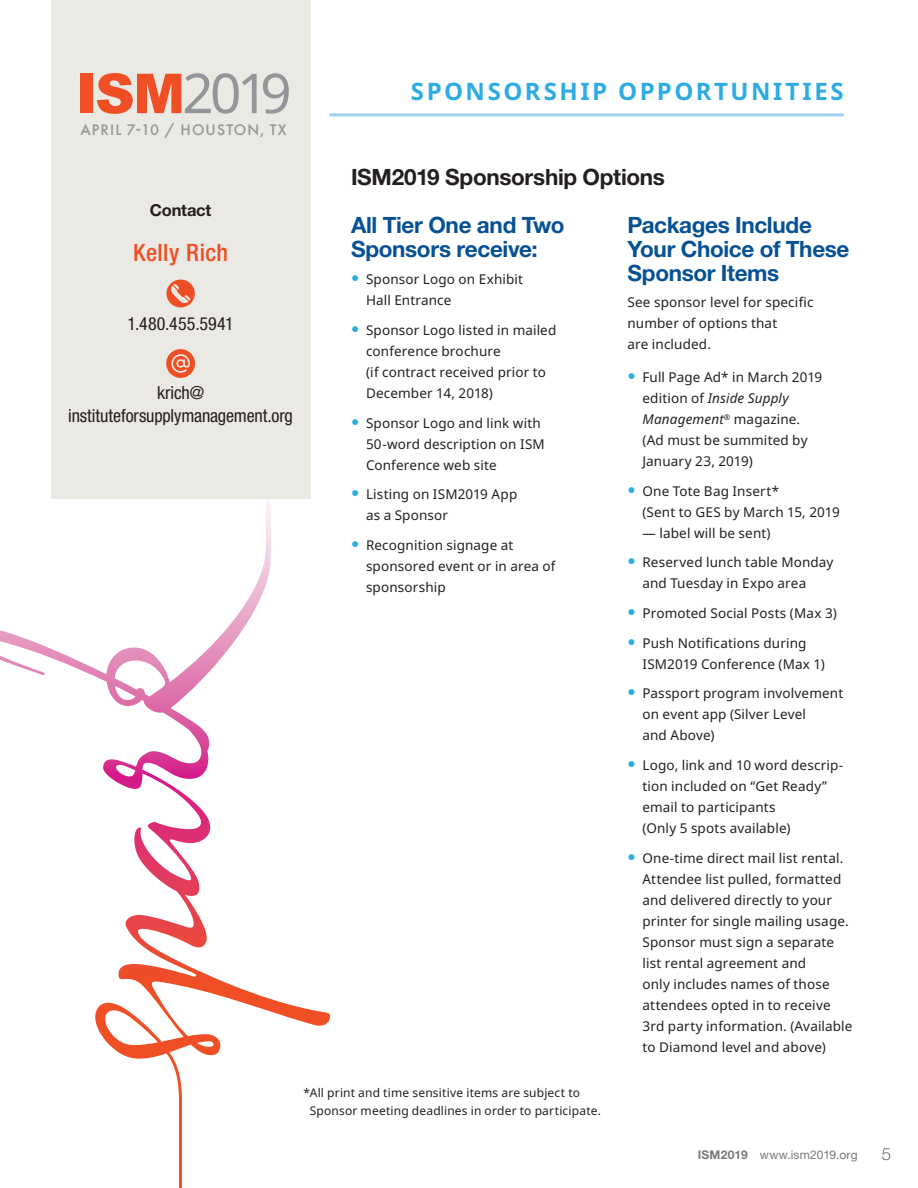
<style>
.page{position:relative;width:918px;height:1188px;background:#fff}
.page>*{position:absolute;margin:0;border:0;box-sizing:border-box;transform-origin:0 0}
.t1{font:55.05px "Noto Sans";color:#939598}
.t2{font:700 24px "Noto Sans";letter-spacing:.105em;color:#2cace2}
.t3{font:500 condensed 24px "Helvetica Neue LT Std";letter-spacing:.02em;color:#f04e25}
.t4{font:700 22.5px/24px "Helvetica Neue LT Std";letter-spacing:-.015em;color:#065193}
.t5{font:700 22.5px "Helvetica Neue LT Std";letter-spacing:-.015em;color:#231f20}
.t6{font:condensed 18px/22.5px "Helvetica Neue LT Std";letter-spacing:-.005em;color:#231f20;text-align:center}
.t7{font:700 16.5px "Helvetica Neue LT Std";letter-spacing:-.01em;color:#231f20}
.t8{font:100 16.5px "Helvetica Neue LT Std";color:#231f20}
.t9{font:500 15.9px "Futura PT";letter-spacing:.065em;color:#939598}
.t10{font:13.5px/21px "Noto Sans";letter-spacing:.01em;color:#231f20}
.t11{font:12px/18px "Noto Sans";letter-spacing:.015em;color:#231f20}
.t12{font:12px "Helvetica Neue LT Std";letter-spacing:.015em;color:#77787b}
.s1{font-family:"Arial";font-weight:900;color:#f04e25}
.s2{font-family:"Helvetica Neue LT Std";font-weight:700;font-size:16.5px;color:#2cace2}
.s3{font-style:italic}
.s4{font-weight:700}
</style>
<div class="page">
<svg style="left:0;top:489px;width:330px;height:699px"></svg>
<div style="left:51px;top:0;width:259px;height:499px;background:#eae9e4"></div>
<hr style="left:329px;top:113px;width:515px;height:3px;background:#a0cfef">
<div style="left:166px;top:280px;width:29px;height:27px;background:#f04e25;border-radius:50%"></div>
<svg style="left:170px;top:284px;width:20px;height:20px"></svg>
<svg style="left:166px;top:349px;width:29px;height:29px"></svg>
<h1 class="t1" style="left:76px;top:54px;width:217px"><span class="s1">ISM</span>2019</h1>
<p class="t9" style="left:80px;top:120px;width:208px">APRIL 7-10 / HOUSTON, TX</p>
<p class="t7" style="left:150px;top:200px;width:63px">Contact</p>
<h2 class="t3" style="left:133px;top:238px;width:97px">Kelly Rich</h2>
<h3 class="t6" style="left:128px;top:312px;width:108px">1.480.455.5941</h3>
<h3 class="t6" style="left:68px;top:381px;width:226px">krich@ instituteforsupplymanagement.org</h3>
<h2 class="t2" style="left:411px;top:74px;width:434px">SPONSORSHIP OPPORTUNITIES</h2>
<h3 class="t5" style="left:351px;top:163px;width:316px">ISM2019 Sponsorship Options</h3>
<h3 class="t4" style="left:351px;top:212px;width:215px">All Tier One and Two<br>Sponsors receive:</h3>
<p class="t10" style="left:366px;top:269px;width:159px;text-indent:-15px"><span class="s2">•</span> Sponsor Logo on Exhibit<br>Hall Entrance</p>
<p class="t10" style="left:366px;top:320px;width:192px;text-indent:-15px"><span class="s2">•</span> Sponsor Logo listed in mailed conference brochure<br>(if contract received prior to<br>December 14, 2018)</p>
<p class="t10" style="left:366px;top:413px;width:180px;text-indent:-15px"><span class="s2">•</span> Sponsor Logo and link with<br>50-word description on ISM<br>Conference web site</p>
<p class="t10" style="left:366px;top:484px;width:153px;text-indent:-15px"><span class="s2">•</span> Listing on ISM2019 App as a Sponsor</p>
<p class="t10" style="left:366px;top:535px;width:191px;text-indent:-15px"><span class="s2">•</span> Recognition signage at sponsored event or in area of sponsorship</p>
<h3 class="t4" style="left:627px;top:212px;width:224px">Packages Include<br>Your Choice of These<br>Sponsor Items</h3>
<p class="t10" style="left:627px;top:292px;width:188px">See sponsor level for specific number of options that<br>are included.</p>
<p class="t10" style="left:642px;top:367px;width:181px;text-indent:-15px"><span class="s2">•</span> Full Page Ad* in March 2019 edition of <span class="s3">Inside Supply<br>Management</span><sup>®</sup> magazine. (Ad must be summited by<br>January 23, 2019)</p>
<p class="t10" style="left:642px;top:481px;width:199px;text-indent:-15px"><span class="s2">•</span> One Tote Bag Insert*<br>(Sent to GES by March 15, 2019</p>
<p class="t10" style="left:642px;top:523px;width:130px">— label will be sent)</p>
<p class="t10" style="left:642px;top:552px;width:193px;text-indent:-15px"><span class="s2">•</span> Reserved lunch table Monday and Tuesday in Expo area</p>
<p class="t10" style="left:627px;top:603px;width:211px"><span class="s2">•</span> Promoted Social Posts (Max 3)</p>
<p class="t10" style="left:642px;top:633px;width:184px;text-indent:-15px"><span class="s2">•</span> Push Notifications during<br>ISM2019 Conference (Max 1)</p>
<p class="t10" style="left:642px;top:683px;width:202px;text-indent:-15px"><span class="s2">•</span> Passport program involvement on event app (Silver Level<br>and Above)</p>
<p class="t10" style="left:642px;top:755px;width:202px;text-indent:-15px"><span class="s2">•</span> Logo, link and 10 word descrip&shy;tion included on “Get Ready” email to participants<br>(Only 5 spots available)</p>
<p class="t10" style="left:642px;top:848px;width:212px;text-indent:-15px"><span class="s2">•</span> One-time direct mail list rental.<br>Attendee list pulled, formatted and delivered directly to your printer for single mailing usage.<br>Sponsor must sign a separate list rental agreement and<br>only includes names of those attendees opted in to receive<br>3rd party information. (Available to Diamond level and above)</p>
<p class="t11" style="left:310px;top:1084px;width:293px;text-indent:-6px">*All print and time sensitive items are subject to<br>Sponsor meeting deadlines in order to participate.</p>
<p class="t12" style="left:698px;top:1147px;width:161px"><span class="s4">ISM2019</span> www.ism2019.org</p>
<p class="t8" style="left:882px;top:1145px;width:11px">5</p>
</div>
